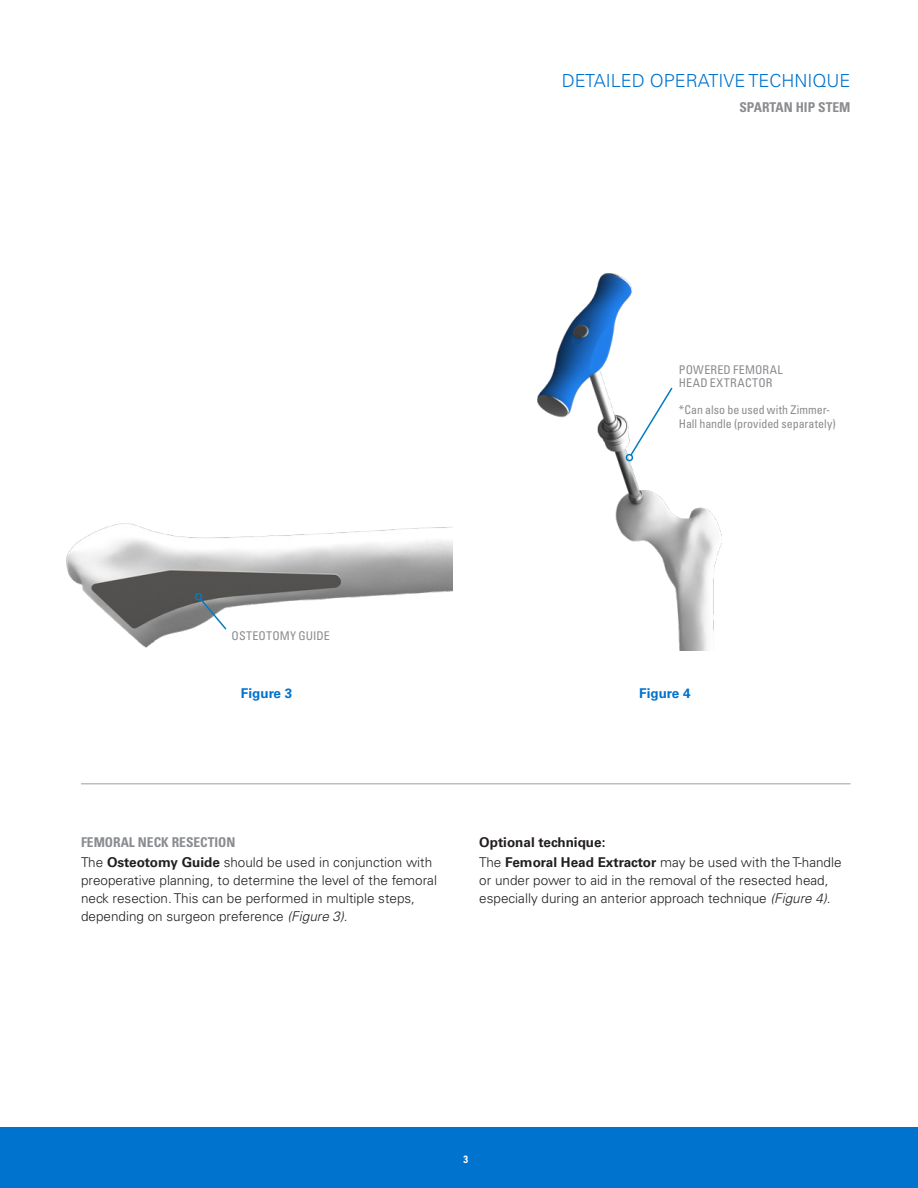
<style>
.page{position:relative;width:918px;height:1188px;background:#fff}
.page>*{position:absolute;margin:0;border:0;box-sizing:border-box;transform-origin:0 0}
.t1{font:300 18px "Univers LT Std";color:#0073ce}
.t2{font:300 13.5px/18px "Univers LT Std";color:#231f20}
.t3{font:700 13.5px/20.1px "Univers LT Std";color:#231f20}
.t4{font:700 condensed 13.5px "Univers LT Std";color:#8a8c8f}
.t5{font:700 13.5px "Univers LT Std";color:#0073ce}
.t6{font:condensed 12px/13.5px "Univers LT Std";letter-spacing:.005em;color:#8a8c8f}
.t7{font:700 condensed 10.5px "Univers LT Std";color:#fff}
.s1{font-weight:700;font-stretch:condensed;color:#8a8c8f}
.s2{font-weight:700}
.s3{font-style:italic}
.s4{font-weight:300}
</style>
<div class="page">
<div style="left:0;top:1127px;width:918px;height:61px;background:#0073ce"></div>
<hr style="left:81px;top:783px;width:769px;height:1px;background:#bcbdc0">
<img style="left:66px;top:523px;width:386px;height:125px">
<svg style="left:193px;top:593px;width:34px;height:37px"></svg>
<img style="left:537px;top:273px;width:185px;height:378px">
<svg style="left:625px;top:387px;width:48px;height:76px"></svg>
<h1 class="t1" style="left:562px;top:70px;width:290px">DETAILED OPERATIVE TECHNIQUE</h1>
<p class="t4" style="left:739px;top:98px;width:113px">SPARTAN HIP STEM</p>
<p class="t6" style="left:232px;top:629px;width:100px">OSTEOTOMY GUIDE</p>
<p class="t6" style="left:679px;top:363px;width:106px">POWERED FEMORAL<br>HEAD EXTRACTOR</p>
<p class="t6" style="left:679px;top:403px;width:158px">*Can also be used with Zimmer-<br>Hall handle (provided separately)</p>
<p class="t5" style="left:241px;top:686px;width:53px">Figure 3</p>
<p class="t5" style="left:639px;top:686px;width:53px">Figure 4</p>
<p class="t2" style="left:81px;top:832px;width:353px;line-height:20.1px"><span class="s1">FEMORAL NECK RESECTION<br></span>The <span class="s2">Osteotomy Guide</span> should be used in conjunction with</p>
<p class="t2" style="left:81px;top:871px;width:358px">preoperative planning, to determine the level of the femoral neck resection. This can be performed in multiple steps, depending on surgeon preference <span class="s3">(Figure 3)</span>.</p>
<p class="t3" style="left:479px;top:832px;width:364px">Optional technique:<br><span class="s4">The</span> Femoral Head Extractor <span class="s4">may be used with the T-handle</span></p>
<p class="t2" style="left:479px;top:871px;width:353px">or under power to aid in the removal of the resected head, especially during an anterior approach technique <span class="s3">(Figure 4)</span>.</p>
<p class="t7" style="left:463px;top:1153px;width:6px">3</p>
</div>
